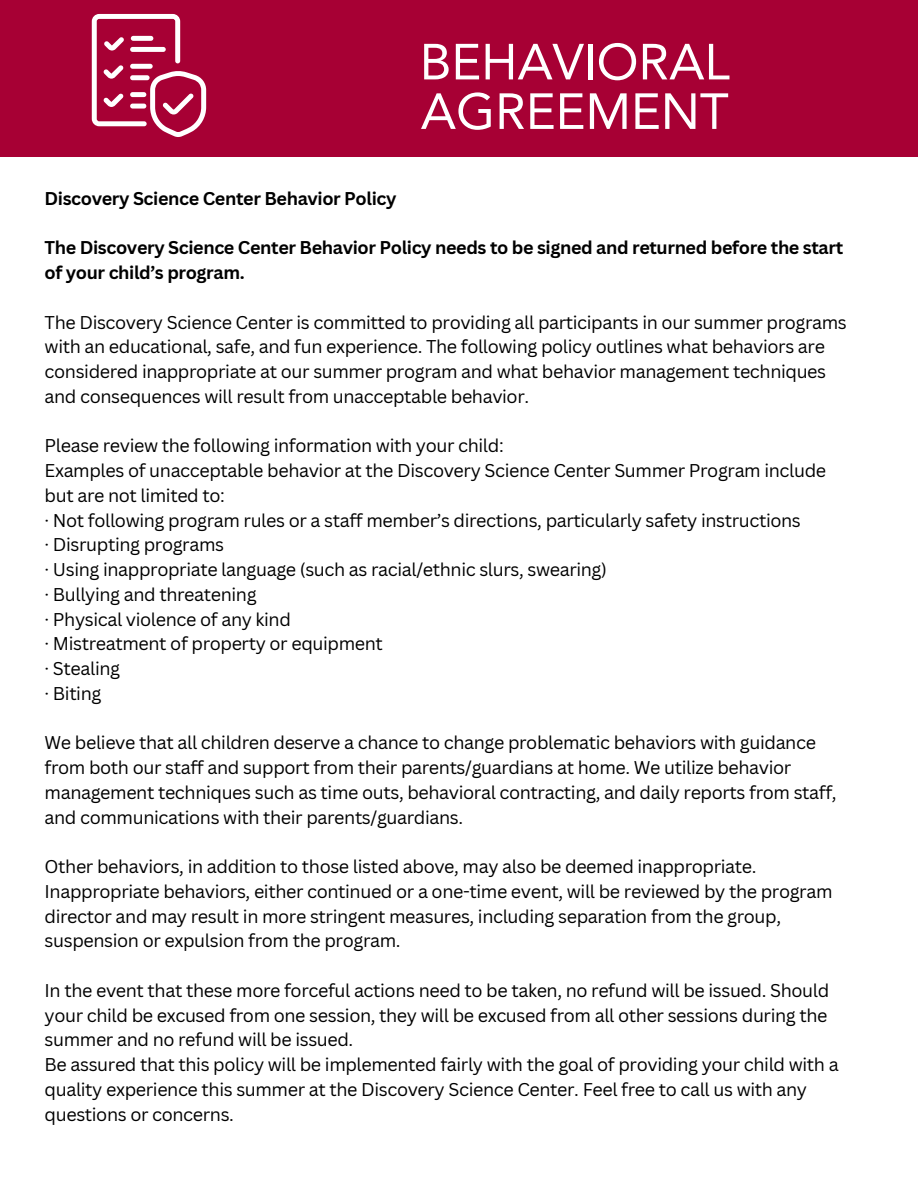
<style>
.page{position:relative;width:918px;height:1188px;background:#fff}
.page>*{position:absolute;margin:0;border:0;box-sizing:border-box;transform-origin:0 0}
.t1{font:50.25px/49.5px "Avenir LT Pro";color:#fff}
.t2{font:18px/24.8px "Canva Sans";letter-spacing:-.02em;color:#000}
.t3{font:700 18px/24.8px "Canva Sans";letter-spacing:-.02em;color:#000}
</style>
<div class="page">
<div style="left:0;top:0;width:918px;height:156px;background:#a70034"></div>
<svg style="left:92px;top:14px;width:114px;height:123px"></svg>
<p class="t1" style="left:420px;top:42px;width:311px">BEHAVIORAL<br>AGREEMENT</p>
<p class="t3" style="left:45px;top:185px;width:353px">Discovery Science Center Behavior Policy</p>
<p class="t3" style="left:45px;top:235px;width:800px">The Discovery Science Center Behavior Policy needs to be signed and returned before the start of your child’s program.</p>
<p class="t2" style="left:45px;top:309px;width:804px">The Discovery Science Center is committed to providing all participants in our summer programs with an educational, safe, and fun experience. The following policy outlines what behaviors are considered inappropriate at our summer program and what behavior management techniques and consequences will result from unacceptable behavior.</p>
<p class="t2" style="left:45px;top:433px;width:783px">Please review the following information with your child:<br>Examples of unacceptable behavior at the Discovery Science Center Summer Program include but are not limited to:<br>· Not following program rules or a staff member’s directions, particularly safety instructions<br>· Disrupting programs<br>· Using inappropriate language (such as racial/ethnic slurs, swearing)<br>· Bullying and threatening<br>· Physical violence of any kind<br>· Mistreatment of property or equipment<br>· Stealing<br>· Biting</p>
<p class="t2" style="left:45px;top:730px;width:794px">We believe that all children deserve a chance to change problematic behaviors with guidance from both our staff and support from their parents/guardians at home. We utilize behavior management techniques such as time outs, behavioral contracting, and daily reports from staff, and communications with their parents/guardians.</p>
<p class="t2" style="left:45px;top:854px;width:789px">Other behaviors, in addition to those listed above, may also be deemed inappropriate.<br>Inappropriate behaviors, either continued or a one-time event, will be reviewed by the program director and may result in more stringent measures, including separation from the group, suspension or expulsion from the program.</p>
<p class="t2" style="left:45px;top:977px;width:796px">In the event that these more forceful actions need to be taken, no refund will be issued. Should your child be excused from one session, they will be excused from all other sessions during the summer and no refund will be issued.<br>Be assured that this policy will be implemented fairly with the goal of providing your child with a quality experience this summer at the Discovery Science Center. Feel free to call us with any questions or concerns.</p>
</div>
